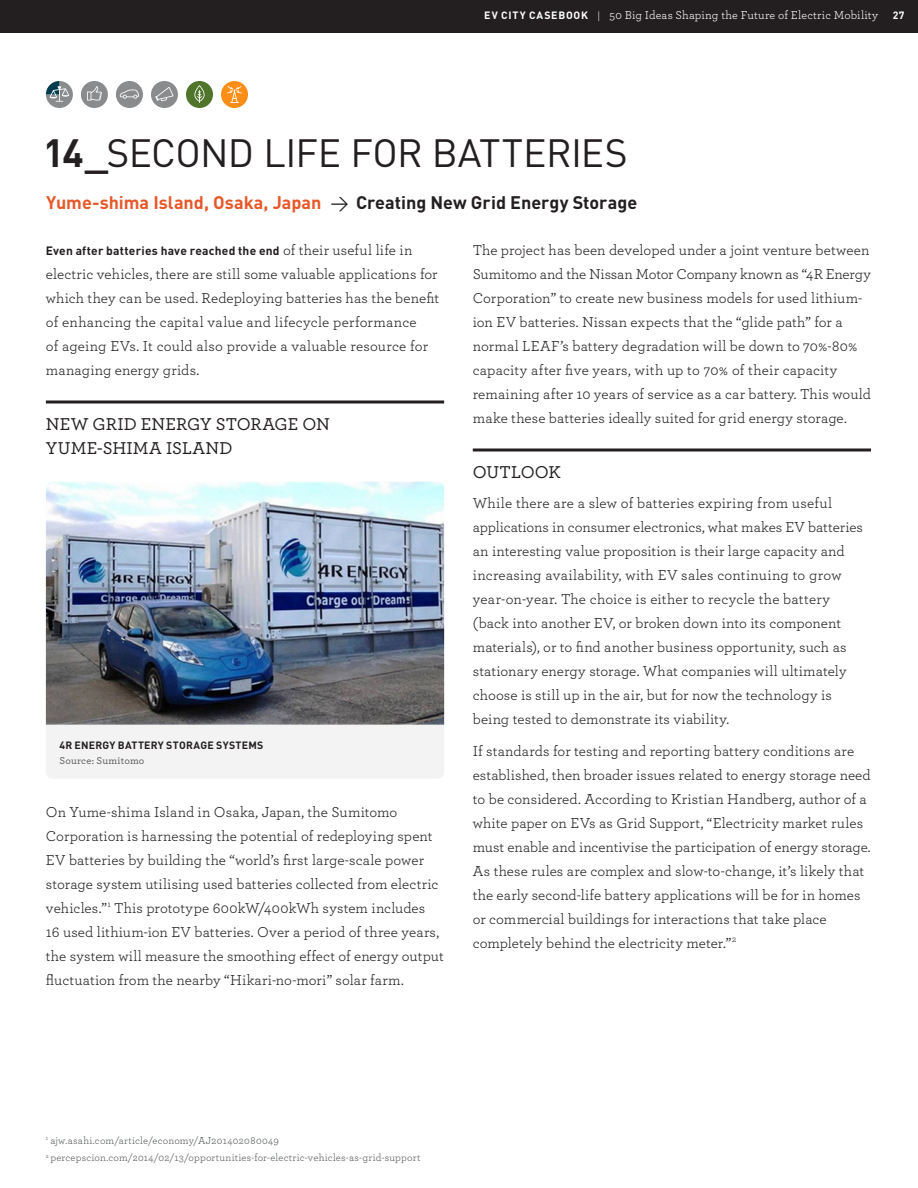
<style>
.page{position:relative;width:918px;height:1188px;background:#fff}
.page>*{position:absolute;margin:0;border:0;box-sizing:border-box;transform-origin:0 0}
.t1{font:39px "DIN";letter-spacing:-.015em;color:#231f20}
.t2{font:700 18px "DIN";color:#e65829}
.Subhead{font:500 18px/24px "Archer";letter-spacing:.005em;color:#231f20}
.Body{font:15px/24px "Archer";letter-spacing:.005em;color:#231f20}
.t3{font:12px "Archer";letter-spacing:.01em;color:#fff}
.Body-2{font:700 12px "DIN";letter-spacing:.02em;color:#231f20}
.Footnote{font:10.5px "Archer";letter-spacing:.02em;color:#54575a}
.Image_Caption-Title{font:700 10.5px "DIN";letter-spacing:.02em;color:#231f20}
.Image_Caption-Source{font:500 10.5px "Archer";letter-spacing:.015em;color:#54575a}
.s1{font-family:"DIN";font-weight:700;font-size:10.5px}
.s2{font-size:10.5px}
.s3{font-weight:700}
.s4{font-weight:400;color:#231f20}
.s5{color:#231f20}
.s6{font-family:"Archer";font-weight:400;font-size:15px}
</style>
<div class="page">
<hr style="left:46px;top:400px;width:398px;height:3px;background:#231f20">
<div style="left:46px;top:725px;width:398px;height:53px;background:#f3f3f3"></div>
<img style="left:46px;top:482px;width:398px;height:243px">
<div style="left:81px;top:81px;width:27px;height:27px;background:#8a8b8d;border-radius:50%"></div>
<div style="left:116px;top:81px;width:27px;height:27px;background:#8a8b8d;border-radius:50%"></div>
<div style="left:151px;top:81px;width:27px;height:27px;background:#8a8b8d;border-radius:50%"></div>
<div style="left:186px;top:81px;width:27px;height:27px;background:#50752a;border-radius:50%"></div>
<div style="left:221px;top:81px;width:27px;height:27px;background:#ff8e16;border-radius:50%"></div>
<hr style="left:473px;top:448px;width:398px;height:3px;background:#231f20">
<div style="left:0;top:0;width:918px;height:32px;background:#231f20"></div>
<svg style="left:155px;top:87px;width:19px;height:14px"></svg>
<svg style="left:87px;top:86px;width:15px;height:15px"></svg>
<svg style="left:227px;top:86px;width:15px;height:17px"></svg>
<svg style="left:46px;top:81px;width:27px;height:27px"></svg>
<svg style="left:120px;top:90px;width:19px;height:9px"></svg>
<svg style="left:194px;top:85px;width:11px;height:18px"></svg>
<p class="t3" style="left:484px;top:8px;width:422px"><span class="s1">EV CITY CASEBOOK</span> <span class="s2">|</span> 50 Big Ideas Shaping the Future of Electric Mobility <span class="s1">27</span></p>
<p class="t1" style="left:43px;top:129px;width:586px"><span class="s3">14_</span>SECOND LIFE FOR BATTERIES</p>
<p class="t2" style="left:46px;top:191px;width:592px">Yume-shima Island, Osaka, Japan <span class="s4">&gt;</span> <span class="s5">Creating New Grid Energy Storage</span></p>
<p class="Body-2" style="left:46px;top:243px;width:368px">Even after batteries have reached the end <span class="s6">of their useful life in</span></p>
<p class="Body" style="left:46px;top:262px;width:395px">electric vehicles, there are still some valuable applications for which they can be used. Redeploying batteries has the benefit of enhancing the capital value and lifecycle performance<br>of ageing EVs. It could also provide a valuable resource for managing energy grids.</p>
<p class="Subhead" style="left:46px;top:412px;width:286px">NEW GRID ENERGY STORAGE ON<br>YUME-SHIMA ISLAND</p>
<p class="Image_Caption-Title" style="left:59px;top:738px;width:206px">4R ENERGY BATTERY STORAGE SYSTEMS</p>
<p class="Image_Caption-Source" style="left:59px;top:753px;width:86px">Source: Sumitomo</p>
<p class="Body" style="left:46px;top:800px;width:399px">On Yume-shima Island in Osaka, Japan, the Sumitomo Corporation is harnessing the potential of redeploying spent EV batteries by building the “world’s first large-scale power storage system utilising used batteries collected from electric vehicles.”<sup>1</sup> This prototype 600kW/400kWh system includes<br>16 used lithium-ion EV batteries. Over a period of three years, the system will measure the smoothing effect of energy output fluctuation from the nearby “Hikari-no-mori” solar farm.</p>
<p class="Body" style="left:473px;top:238px;width:400px">The project has been developed under a joint venture between Sumitomo and the Nissan Motor Company known as “4R Energy Corporation” to create new business models for used lithium&shy;ion EV batteries. Nissan expects that the “glide path” for a normal LEAF’s battery degradation will be down to 70%-80% capacity after five years, with up to 70% of their capacity remaining after 10 years of service as a car battery. This would make these batteries ideally suited for grid energy storage.</p>
<p class="Subhead" style="left:473px;top:460px;width:89px">OUTLOOK</p>
<p class="Body" style="left:473px;top:491px;width:392px">While there are a slew of batteries expiring from useful applications in consumer electronics, what makes EV batteries an interesting value proposition is their large capacity and increasing availability, with EV sales continuing to grow year-on-year. The choice is either to recycle the battery (back into another EV, or broken down into its component materials), or to find another business opportunity, such as stationary energy storage. What companies will ultimately choose is still up in the air, but for now the technology is being tested to demonstrate its viability.</p>
<p class="Body" style="left:473px;top:739px;width:400px">If standards for testing and reporting battery conditions are established, then broader issues related to energy storage need to be considered. According to Kristian Handberg, author of a white paper on EVs as Grid Support, “Electricity market rules must enable and incentivise the participation of energy storage.<br>As these rules are complex and slow-to-change, it’s likely that the early second-life battery applications will be for in homes or commercial buildings for interactions that take place completely behind the electricity meter.”<sup>2</sup></p>
<p class="Footnote" style="left:46px;top:1134px;width:235px"><sup>1</sup> ajw.asahi.com/article/economy/AJ201402080049</p>
<p class="Footnote" style="left:46px;top:1151px;width:376px"><sup>2</sup> percepscion.com/2014/02/13/opportunities-for-electric-vehicles-as-grid-support</p>
</div>
